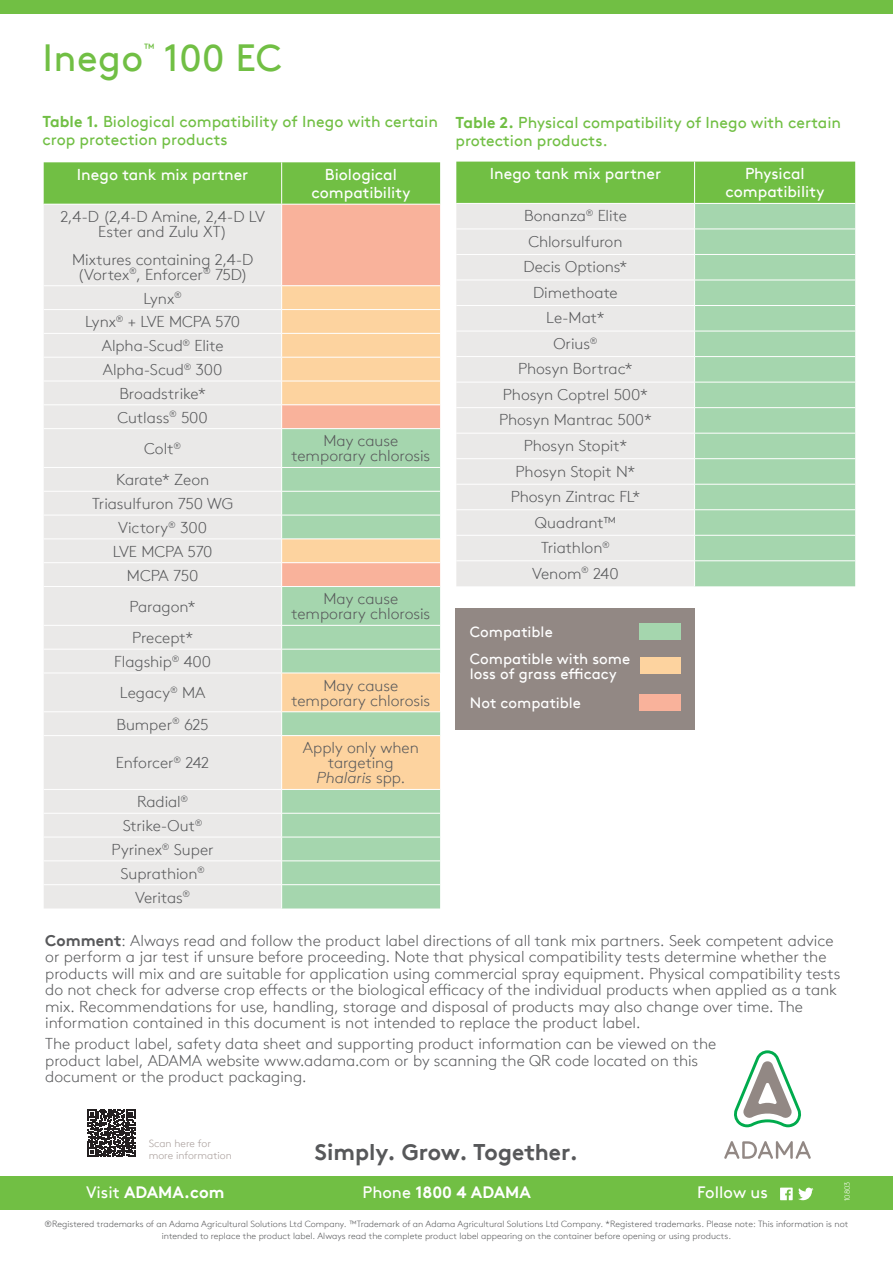
<style>
.page{position:relative;width:893px;height:1263px;background:#fff}
.page>*{position:absolute;margin:0;border:0;box-sizing:border-box;transform-origin:0 0}
.t1{font:37.95px "Brown TT";letter-spacing:.01em;color:#71bf44}
.t2{font:700 22.8px "Brown TT";color:#57585a}
.t3{font:700 16.5px "Brown TT";color:#fff}
.t4{font:16.5px "Brown TT";color:#fff}
.t5{font:300 15.75px/25.5px "Brown TT";letter-spacing:-.005em;color:#57585a;text-align:center}
.t6{font:15.75px/18px "Brown TT";color:#71bf44}
.t7{font:15.75px/18px "Brown TT";color:#fff;text-align:center}
.t8{font:15px/26.7px "Brown TT";letter-spacing:.005em;color:#fff}
.t9{font:13.35px "Brown TT";color:#71bf44}
.t10{font:300 10.5px/12px "Brown TT";color:#a69b98}
.t11{font:300 9px/12px "Brown TT";color:#57585a;text-align:center}
.t12{font:300 7.5px "Brown TT";color:#fff}
.s1{font-weight:700}
.s2{font-style:italic}
.s3{font-weight:400}
</style>
<div class="page">
<div style="left:456px;top:608px;width:239px;height:121px;background:#928884"></div>
<div style="left:0;top:0;width:893px;height:14px;background:#71bf44"></div>
<div style="left:0;top:1176px;width:893px;height:33px;background:#71bf44"></div>
<svg style="left:734px;top:1050px;width:67px;height:77px"></svg>
<svg style="left:724px;top:1141px;width:87px;height:18px"></svg>
<svg style="left:780px;top:1187px;width:33px;height:13px"></svg>
<svg style="left:456px;top:162px;width:399px;height:424px;background:#c9e0c7"></svg>
<svg style="left:88px;top:1109px;width:47px;height:48px"></svg>
<div style="left:44px;top:162px;width:396px;height:42px;background:#71bf44"></div>
<div style="left:44px;top:205px;width:237px;height:703px;background:#eae9e8"></div>
<div style="left:282px;top:205px;width:158px;height:80px;background:#f9b29b"></div>
<svg style="left:282px;top:286px;width:158px;height:142px;background:#fcce9f"></svg>
<svg style="left:282px;top:429px;width:158px;height:479px;background:#bcd5aa"></svg>
<hr style="left:281px;top:162px;width:1px;height:42px;background:#fff">
<hr style="left:44px;top:285px;width:238px;height:1px;background:#fff">
<hr style="left:44px;top:309px;width:238px;height:1px;background:#fff">
<hr style="left:282px;top:309px;width:158px;height:1px;background:#fff">
<hr style="left:44px;top:333px;width:238px;height:1px;background:#fff">
<hr style="left:282px;top:333px;width:158px;height:1px;background:#fff">
<hr style="left:44px;top:357px;width:238px;height:1px;background:#fff">
<hr style="left:282px;top:357px;width:158px;height:1px;background:#fff">
<hr style="left:44px;top:381px;width:238px;height:1px;background:#fff">
<hr style="left:282px;top:381px;width:158px;height:1px;background:#fff">
<hr style="left:44px;top:404px;width:238px;height:1px;background:#fff">
<hr style="left:282px;top:404px;width:158px;height:1px;background:#fff">
<hr style="left:44px;top:428px;width:238px;height:1px;background:#fff">
<hr style="left:44px;top:467px;width:238px;height:1px;background:#fff">
<hr style="left:282px;top:467px;width:158px;height:1px;background:#fff">
<hr style="left:44px;top:491px;width:238px;height:1px;background:#fff">
<hr style="left:44px;top:515px;width:238px;height:1px;background:#fff">
<hr style="left:44px;top:538px;width:238px;height:1px;background:#fff">
<hr style="left:44px;top:562px;width:238px;height:1px;background:#fff">
<hr style="left:44px;top:586px;width:238px;height:1px;background:#fff">
<hr style="left:44px;top:625px;width:238px;height:1px;background:#fff">
<hr style="left:44px;top:649px;width:238px;height:1px;background:#fff">
<hr style="left:44px;top:673px;width:238px;height:1px;background:#fff">
<hr style="left:44px;top:711px;width:238px;height:1px;background:#fff">
<svg style="left:281px;top:468px;width:159px;height:267px;background:#c3d3ac"></svg>
<hr style="left:44px;top:735px;width:238px;height:1px;background:#fff">
<hr style="left:282px;top:735px;width:158px;height:1px;background:#fff">
<hr style="left:44px;top:789px;width:238px;height:1px;background:#fff">
<hr style="left:282px;top:789px;width:158px;height:1px;background:#fff">
<hr style="left:44px;top:813px;width:238px;height:1px;background:#fff">
<hr style="left:282px;top:813px;width:158px;height:1px;background:#fff">
<hr style="left:44px;top:837px;width:238px;height:1px;background:#fff">
<hr style="left:282px;top:837px;width:158px;height:1px;background:#fff">
<hr style="left:44px;top:860px;width:238px;height:1px;background:#fff">
<hr style="left:282px;top:860px;width:158px;height:1px;background:#fff">
<hr style="left:44px;top:884px;width:238px;height:1px;background:#fff">
<hr style="left:282px;top:884px;width:158px;height:1px;background:#fff">
<div style="left:640px;top:623px;width:41px;height:16px;background:#a5d6ae"></div>
<div style="left:640px;top:658px;width:41px;height:16px;background:#fdd39f"></div>
<div style="left:640px;top:694px;width:41px;height:16px;background:#f9b29b"></div>
<h1 class="t1" style="left:43px;top:36px;width:102px">Inego</h1>
<p class="t9" style="left:144px;top:40px;width:13px">™</p>
<h1 class="t1" style="left:164px;top:36px;width:120px">100 EC</h1>
<p class="t6" style="left:43px;top:112px;width:397px"><span class="s1">Table 1.</span> Biological compatibility of Inego with certain crop protection products</p>
<p class="t7" style="left:77px;top:166px;width:173px">Inego tank mix partner</p>
<p class="t7" style="left:311px;top:166px;width:100px">Biological compatibility</p>
<p class="t5" style="left:60px;top:209px;width:206px;line-height:15px">2,4-D (2,4-D Amine, 2,4-D LV<br>Ester and Zulu XT)</p>
<p class="t5" style="left:72px;top:252px;width:183px;line-height:15px">Mixtures containing 2,4-D (Vortex<sup>®</sup>, Enforcer<sup>®</sup> 75D)</p>
<p class="t5" style="left:85px;top:286px;width:157px;line-height:23.9px">Lynx<sup>®<br></sup>Lynx<sup>®</sup> + LVE MCPA 570<br>Alpha-Scud<sup>®</sup> Elite<br>Alpha-Scud<sup>®</sup> 300<br>Broadstrike*<br>Cutlass<sup>®</sup> 500</p>
<p class="t5" style="left:144px;top:436px;width:39px">Colt<sup>®</sup></p>
<p class="t5" style="left:292px;top:434px;width:140px;line-height:15px">May cause temporary chlorosis</p>
<p class="t5" style="left:92px;top:468px;width:143px;line-height:23.9px">Karate* Zeon<br>Triasulfuron 750 WG<br>Victory<sup>®</sup> 300<br>LVE MCPA 570<br>MCPA 750</p>
<p class="t5" style="left:130px;top:594px;width:68px">Paragon*</p>
<p class="t5" style="left:292px;top:592px;width:140px;line-height:15px">May cause temporary chlorosis</p>
<p class="t5" style="left:114px;top:626px;width:98px;line-height:23.9px">Precept*<br>Flagship<sup>®</sup> 400</p>
<p class="t5" style="left:120px;top:680px;width:87px">Legacy<sup>®</sup> MA</p>
<p class="t5" style="left:292px;top:678px;width:140px;line-height:15px">May cause temporary chlorosis</p>
<p class="t5" style="left:116px;top:712px;width:94px">Bumper<sup>®</sup> 625</p>
<p class="t5" style="left:116px;top:750px;width:95px">Enforcer<sup>®</sup> 242</p>
<p class="t5" style="left:303px;top:741px;width:117px;line-height:15px">Apply only when targeting<br><span class="s2">Phalaris</span> spp.</p>
<p class="t5" style="left:112px;top:790px;width:104px;line-height:23.9px">Radial<sup>®<br></sup>Strike-Out<sup>®<br></sup>Pyrinex<sup>®</sup> Super<br>Suprathion<sup>®<br></sup>Veritas<sup>®</sup></p>
<p class="t6" style="left:456px;top:113px;width:387px"><span class="s1">Table 2.</span> Physical compatibility of Inego with certain protection products.</p>
<p class="t7" style="left:490px;top:165px;width:173px">Inego tank mix partner</p>
<p class="t7" style="left:725px;top:165px;width:100px">Physical compatibility</p>
<p class="t5" style="left:499px;top:203px;width:154px">Bonanza<sup>®</sup> Elite<br>Chlorsulfuron<br>Decis Options*<br>Dimethoate<br>Le-Mat*<br>Orius<sup>®<br></sup>Phosyn Bortrac*<br>Phosyn Coptrel 500*<br>Phosyn Mantrac 500*<br>Phosyn Stopit*<br>Phosyn Stopit N*<br>Phosyn Zintrac FL*<br>Quadrant™<br>Triathlon<sup>®<br></sup>Venom<sup>®</sup> 240</p>
<p class="t8" style="left:470px;top:619px;width:162px">Compatible<br>Compatible with some</p>
<p class="t8" style="left:470px;top:659px;width:148px;line-height:29.2px">loss of grass efficacy<br>Not compatible</p>
<p class="t5" style="left:45px;top:932px;width:797px;line-height:16.5px;text-align:left"><span class="s1">Comment</span>: Always read and follow the product label directions of all tank mix partners. Seek competent advice or perform a jar test if unsure before proceeding. Note that physical compatibility tests determine whether the products will mix and are suitable for application using commercial spray equipment. Physical compatibility tests do not check for adverse crop effects or the biological efficacy of the individual products when applied as a tank mix. Recommendations for use, handling, storage and disposal of products may also change over time. The information contained in this document is not intended to replace the product label.</p>
<p class="t5" style="left:45px;top:1036px;width:673px;line-height:16.5px;text-align:left">The product label, safety data sheet and supporting product information can be viewed on the product label, ADAMA website www.adama.com or by scanning the QR code located on this document or the product packaging.</p>
<p class="t10" style="left:149px;top:1137px;width:85px">Scan here for more information</p>
<h2 class="t2" style="left:315px;top:1138px;width:265px">Simply. Grow. Together.</h2>
<p class="t3" style="left:86px;top:1182px;width:140px"><span class="s3">Visit</span> ADAMA.com</p>
<p class="t3" style="left:362px;top:1182px;width:170px"><span class="s3">Phone</span> 1800 4 ADAMA</p>
<p class="t4" style="left:697px;top:1183px;width:72px">Follow us</p>
<p class="t12" style="left:843px;top:1201px;width:21px;rotate:-90deg">10803</p>
<p class="t11" style="left:45px;top:1218px;width:805px">®Registered trademarks of an Adama Agricultural Solutions Ltd Company. ™Trademark of an Adama Agricultural Solutions Ltd Company. *Registered trademarks. Please note: This information is not intended to replace the product label. Always read the complete product label appearing on the container before opening or using products.</p>
</div>
